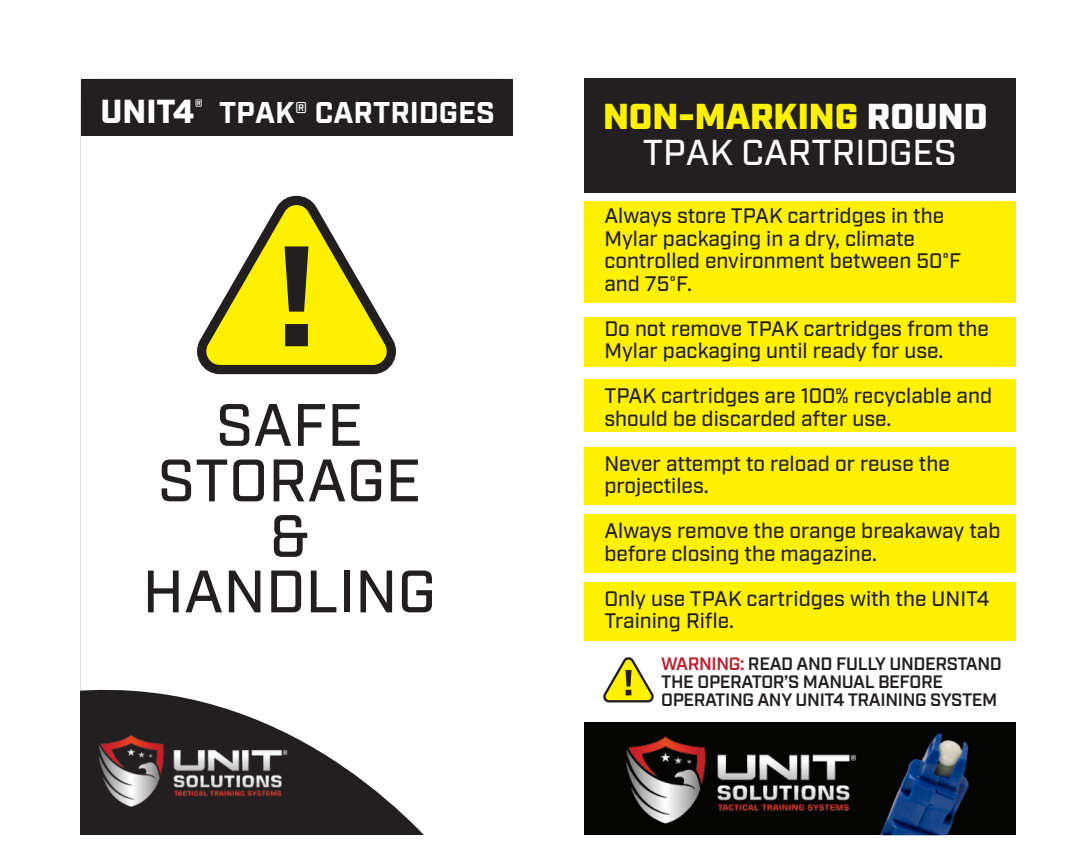
<style>
.page{position:relative;width:1080px;height:864px;background:#fff}
.page>*{position:absolute;margin:0;border:0;box-sizing:border-box;transform-origin:0 0}
.t1{font:500 59.7px/55.5px "Industry";color:#231f20;text-align:center}
.t2{font:500 36px/36px "Industry";color:#fff;text-align:center}
.t3{font:700 30px "Industry";color:#fff}
.t4{font:500 21px/22.5px "Industry";color:#231f20}
.t5{font:600 18px/18px "Industry";letter-spacing:-.02em;color:#231f20}
.s1{font-weight:900;font-size:33.3px}
.s2{font-weight:900;color:#fff101}
.s3{font-weight:900}
.s4{color:#be1d2c}
</style>
<div class="page">
<svg style="left:81px;top:689px;width:343px;height:146px;fill:#231f20"></svg>
<img style="left:84px;top:724px;width:213px;height:92px">
<svg style="left:207px;top:195px;width:179px;height:180px"></svg>
<svg style="left:197px;top:197px;width:199px;height:173px"></svg>
<div style="left:81px;top:79px;width:432px;height:56px;background:#231f20"></div>
<div style="left:584px;top:582px;width:432px;height:59px;background:#fff101"></div>
<div style="left:584px;top:514px;width:432px;height:58px;background:#fff101"></div>
<div style="left:584px;top:447px;width:432px;height:58px;background:#fff101"></div>
<div style="left:584px;top:379px;width:432px;height:53px;background:#fff101"></div>
<div style="left:584px;top:317px;width:432px;height:50px;background:#fff101"></div>
<div style="left:584px;top:201px;width:432px;height:102px;background:#fff101"></div>
<div style="left:585px;top:79px;width:431px;height:114px;background:#231f20"></div>
<div style="left:584px;top:723px;width:432px;height:112px;background:#040503"></div>
<img style="left:626px;top:736px;width:104px;height:88px">
<img style="left:730px;top:572px;width:286px;height:263px">
<svg style="left:603px;top:657px;width:51px;height:46px"></svg>
<h3 class="t3" style="left:101px;top:95px;width:396px"><span class="s1">UNIT4</span><sup>®</sup> TPAK® CARTRIDGES</h3>
<h1 class="t1" style="left:143px;top:399px;width:295px">SAFE<br>STORAGE &amp;<br>HANDLING</h1>
<h2 class="t2" style="left:603px;top:100px;width:386px"><span class="s2">NON-MARKING</span> <span class="s3">ROUND<br></span>TPAK CARTRIDGES</h2>
<p class="t4" style="left:604px;top:206px;width:358px">Always store TPAK cartridges in the<br>Mylar packaging in a dry, climate controlled environment between 50°F and 75°F.</p>
<p class="t4" style="left:604px;top:318px;width:386px">Do not remove TPAK cartridges from the<br>Mylar packaging until ready for use.</p>
<p class="t4" style="left:604px;top:386px;width:389px">TPAK cartridges are 100% recyclable and should be discarded after use.</p>
<p class="t4" style="left:604px;top:453px;width:347px">Never attempt to reload or reuse the projectiles.</p>
<p class="t4" style="left:604px;top:521px;width:398px">Always remove the orange breakaway tab before closing the magazine.</p>
<p class="t4" style="left:604px;top:588px;width:387px">Only use TPAK cartridges with the UNIT4<br>Training Rifle.</p>
<p class="t5" style="left:661px;top:655px;width:342px"><span class="s4">WARNING:</span> READ AND FULLY UNDERSTAND<br>THE OPERATOR’S MANUAL BEFORE<br>OPERATING ANY UNIT4 TRAINING SYSTEM</p>
</div>
